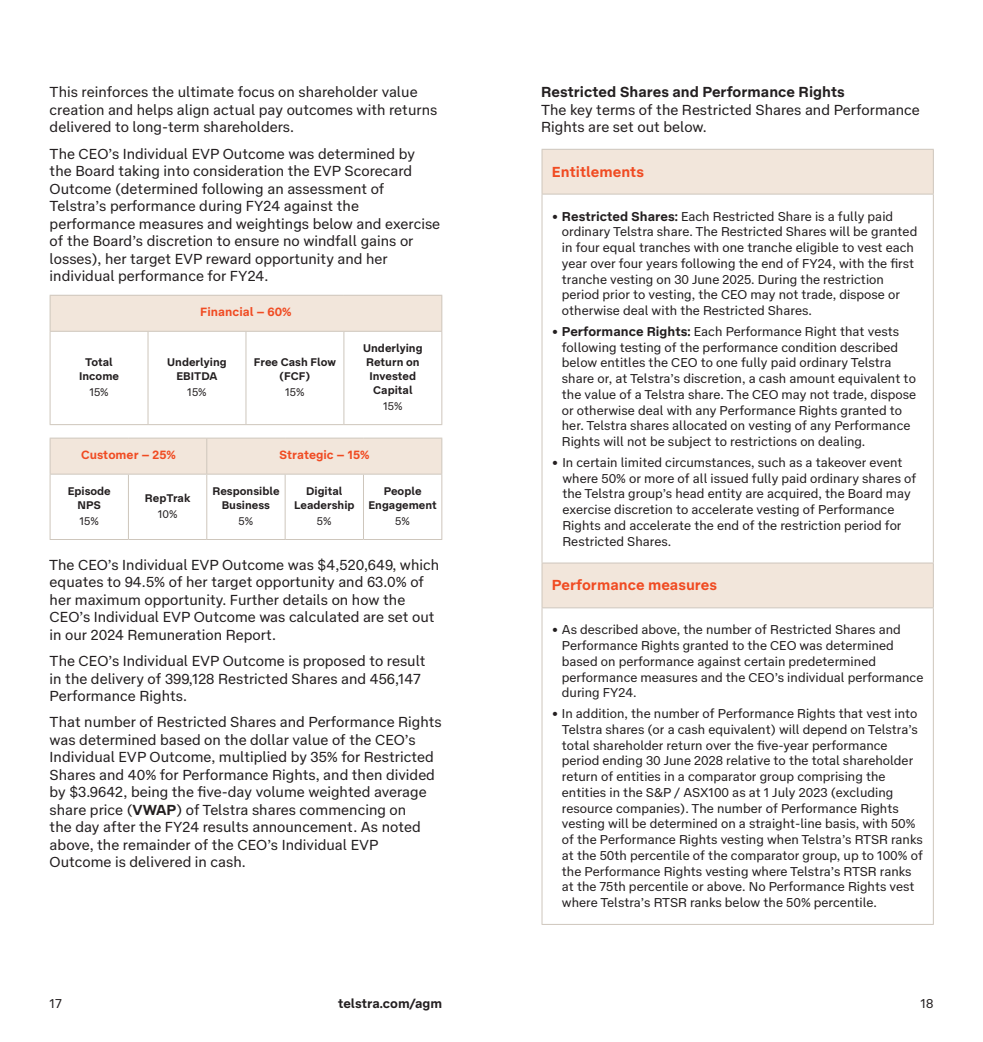
<style>
.page{position:relative;width:983px;height:1042px;background:#fff}
.page>*{position:absolute;margin:0;border:0;box-sizing:border-box;transform-origin:0 0}
.t1{font:14.88px/17.5px "Telstra Text";color:#231f20}
.t2{font:700 14.88px "Telstra Text";color:#231f20}
.t3{font:700 14.88px "Telstra Text";color:#f04b22}
.t4{font:13.12px/15.8px "Telstra Text";color:#231f20}
.t5{font:700 13.12px "Telstra Text";color:#231f20}
.t6{font:700 12.25px "Telstra Text";color:#f04b22}
.t7{font:700 11.38px/14px "Telstra Text";color:#231f20;text-align:center}
.t8{font:11.38px "Telstra Text";color:#231f20}
.s1{font-weight:400}
.s2{font-weight:700}
</style>
<div class="page">
<div style="left:50px;top:295px;width:391px;height:36px;background:#f2e6db"></div>
<svg style="left:148px;top:332px;width:197px;height:92px"></svg>
<hr style="left:50px;top:295px;width:98px;height:1px;background:#cec6bc">
<hr style="left:50px;top:296px;width:1px;height:35px;background:#cec6bc">
<hr style="left:148px;top:295px;width:98px;height:1px;background:#cec6bc">
<hr style="left:246px;top:295px;width:98px;height:1px;background:#cec6bc">
<hr style="left:344px;top:295px;width:98px;height:1px;background:#cec6bc">
<hr style="left:441px;top:296px;width:1px;height:35px;background:#cec6bc">
<hr style="left:50px;top:331px;width:98px;height:1px;background:#cec6bc">
<hr style="left:50px;top:332px;width:1px;height:92px;background:#cec6bc">
<hr style="left:148px;top:331px;width:98px;height:1px;background:#cec6bc">
<hr style="left:147px;top:332px;width:1px;height:92px;background:#cec6bc">
<hr style="left:246px;top:331px;width:98px;height:1px;background:#cec6bc">
<hr style="left:245px;top:332px;width:1px;height:92px;background:#cec6bc">
<hr style="left:344px;top:331px;width:98px;height:1px;background:#cec6bc">
<hr style="left:343px;top:332px;width:1px;height:92px;background:#cec6bc">
<hr style="left:441px;top:332px;width:1px;height:92px;background:#cec6bc">
<hr style="left:50px;top:424px;width:98px;height:1px;background:#cec6bc">
<hr style="left:148px;top:424px;width:98px;height:1px;background:#cec6bc">
<hr style="left:246px;top:424px;width:98px;height:1px;background:#cec6bc">
<hr style="left:344px;top:424px;width:98px;height:1px;background:#cec6bc">
<svg style="left:51px;top:439px;width:390px;height:100px"></svg>
<hr style="left:50px;top:438px;width:78px;height:1px;background:#cec6bc">
<hr style="left:50px;top:438px;width:1px;height:36px;background:#cec6bc">
<hr style="left:128px;top:438px;width:79px;height:1px;background:#cec6bc">
<hr style="left:207px;top:438px;width:78px;height:1px;background:#cec6bc">
<hr style="left:206px;top:438px;width:1px;height:36px;background:#cec6bc">
<hr style="left:285px;top:438px;width:78px;height:1px;background:#cec6bc">
<hr style="left:363px;top:438px;width:79px;height:1px;background:#cec6bc">
<hr style="left:441px;top:438px;width:1px;height:36px;background:#cec6bc">
<hr style="left:50px;top:474px;width:78px;height:1px;background:#cec6bc">
<hr style="left:50px;top:474px;width:1px;height:65px;background:#cec6bc">
<hr style="left:128px;top:474px;width:79px;height:1px;background:#cec6bc">
<hr style="left:128px;top:474px;width:1px;height:65px;background:#cec6bc">
<hr style="left:207px;top:474px;width:78px;height:1px;background:#cec6bc">
<hr style="left:206px;top:474px;width:1px;height:65px;background:#cec6bc">
<hr style="left:285px;top:474px;width:78px;height:1px;background:#cec6bc">
<hr style="left:284px;top:474px;width:1px;height:65px;background:#cec6bc">
<hr style="left:363px;top:474px;width:79px;height:1px;background:#cec6bc">
<hr style="left:363px;top:474px;width:1px;height:65px;background:#cec6bc">
<hr style="left:441px;top:474px;width:1px;height:65px;background:#cec6bc">
<hr style="left:50px;top:539px;width:78px;height:1px;background:#cec6bc">
<hr style="left:128px;top:539px;width:79px;height:1px;background:#cec6bc">
<hr style="left:207px;top:539px;width:78px;height:1px;background:#cec6bc">
<hr style="left:285px;top:539px;width:78px;height:1px;background:#cec6bc">
<hr style="left:363px;top:539px;width:79px;height:1px;background:#cec6bc">
<div style="left:542px;top:150px;width:390px;height:44px;background:#f2e6db"></div>
<svg style="left:542px;top:195px;width:390px;height:729px"></svg>
<hr style="left:541px;top:149px;width:392px;height:1px;background:#cec6bc">
<hr style="left:541px;top:150px;width:1px;height:44px;background:#cec6bc">
<hr style="left:932px;top:150px;width:1px;height:44px;background:#cec6bc">
<hr style="left:541px;top:194px;width:392px;height:1px;background:#cec6bc">
<hr style="left:541px;top:194px;width:1px;height:368px;background:#cec6bc">
<hr style="left:932px;top:194px;width:1px;height:368px;background:#cec6bc">
<hr style="left:541px;top:562px;width:392px;height:1px;background:#cec6bc">
<hr style="left:541px;top:563px;width:1px;height:44px;background:#cec6bc">
<hr style="left:932px;top:563px;width:1px;height:44px;background:#cec6bc">
<hr style="left:541px;top:607px;width:392px;height:1px;background:#cec6bc">
<hr style="left:541px;top:608px;width:1px;height:316px;background:#cec6bc">
<hr style="left:932px;top:608px;width:1px;height:316px;background:#cec6bc">
<hr style="left:541px;top:924px;width:392px;height:1px;background:#cec6bc">
<p class="t1" style="left:50px;top:83px;width:389px">This reinforces the ultimate focus on shareholder value creation and helps align actual pay outcomes with returns delivered to long-term shareholders.</p>
<p class="t1" style="left:50px;top:144px;width:392px">The CEO’s Individual EVP Outcome was determined by the Board taking into consideration the EVP Scorecard Outcome (determined following an assessment of Telstra’s performance during FY24 against the performance measures and weightings below and exercise of the Board’s discretion to ensure no windfall gains or losses), her target EVP reward opportunity and her individual performance for FY24.</p>
<p class="t6" style="left:200px;top:303px;width:93px">Financial – 60%</p>
<p class="t7" style="left:79px;top:354px;width:42px">Total<br>Income</p>
<p class="t8" style="left:89px;top:383px;width:21px">15%</p>
<p class="t7" style="left:167px;top:354px;width:61px">Underlying<br>EBITDA</p>
<p class="t8" style="left:187px;top:383px;width:21px">15%</p>
<p class="t7" style="left:254px;top:354px;width:84px">Free Cash Flow (FCF)</p>
<p class="t8" style="left:285px;top:383px;width:21px">15%</p>
<p class="t7" style="left:363px;top:340px;width:61px">Underlying<br>Return on<br>Invested<br>Capital</p>
<p class="t8" style="left:383px;top:397px;width:21px">15%</p>
<p class="t6" style="left:81px;top:446px;width:96px">Customer – 25%</p>
<p class="t6" style="left:279px;top:446px;width:92px">Strategic – 15%</p>
<p class="t7" style="left:68px;top:483px;width:45px">Episode<br>NPS</p>
<p class="t8" style="left:79px;top:512px;width:21px">15%</p>
<p class="t7" style="left:145px;top:489px;width:47px;line-height:15.8px">RepTrak<br><span class="s1">10%</span></p>
<p class="t7" style="left:212px;top:483px;width:69px">Responsible<br>Business</p>
<p class="t8" style="left:238px;top:512px;width:16px">5%</p>
<p class="t7" style="left:294px;top:483px;width:62px">Digital<br>Leadership</p>
<p class="t8" style="left:317px;top:512px;width:16px">5%</p>
<p class="t7" style="left:368px;top:483px;width:70px">People<br>Engagement</p>
<p class="t8" style="left:395px;top:512px;width:16px">5%</p>
<p class="t1" style="left:49px;top:555px;width:391px">The CEO’s Individual EVP Outcome was $4,520,649, which equates to 94.5% of her target opportunity and 63.0% of her maximum opportunity. Further details on how the CEO’s Individual EVP Outcome was calculated are set out in our 2024 Remuneration Report.</p>
<p class="t1" style="left:50px;top:651px;width:377px">The CEO’s Individual EVP Outcome is proposed to result in the delivery of 399,128 Restricted Shares and 456,147<br>Performance Rights.</p>
<p class="t1" style="left:50px;top:713px;width:393px">That number of Restricted Shares and Performance Rights was determined based on the dollar value of the CEO’s Individual EVP Outcome, multiplied by 35% for Restricted Shares and 40% for Performance Rights, and then divided by $3.9642, being the five-day volume weighted average share price (<span class="s2">VWAP</span>) of Telstra shares commencing on<br>the day after the FY24 results announcement. As noted above, the remainder of the CEO’s Individual EVP Outcome is delivered in cash.</p>
<h4 class="t2" style="left:541px;top:81px;width:305px">Restricted Shares and Performance Rights</h4>
<p class="t1" style="left:541px;top:100px;width:380px">The key terms of the Restricted Shares and Performance<br>Rights are set out below.</p>
<p class="t3" style="left:552px;top:160px;width:93px">Entitlements</p>
<p class="t4" style="left:561px;top:207px;width:357px;text-indent:-10px">• <span class="s2">Restricted Shares:</span> Each Restricted Share is a fully paid ordinary Telstra share. The Restricted Shares will be granted in four equal tranches with one tranche eligible to vest each year over four years following the end of FY24, with the first tranche vesting on 30 June 2025. During the restriction period prior to vesting, the CEO may not trade, dispose or otherwise deal with the Restricted Shares.</p>
<p class="t4" style="left:561px;top:323px;width:355px;text-indent:-10px">• <span class="s2">Performance Rights:</span> Each Performance Right that vests following testing of the performance condition described below entitles the CEO to one fully paid ordinary Telstra share or, at Telstra’s discretion, a cash amount equivalent to the value of a Telstra share. The CEO may not trade, dispose or otherwise deal with any Performance Rights granted to her. Telstra shares allocated on vesting of any Performance Rights will not be subject to restrictions on dealing.</p>
<p class="t4" style="left:562px;top:454px;width:355px;text-indent:-10px">• In certain limited circumstances, such as a takeover event where 50% or more of all issued fully paid ordinary shares of the Telstra group’s head entity are acquired, the Board may exercise discretion to accelerate vesting of Performance Rights and accelerate the end of the restriction period for Restricted Shares.</p>
<p class="t3" style="left:552px;top:574px;width:166px">Performance measures</p>
<p class="t4" style="left:561px;top:621px;width:363px;text-indent:-10px">• As described above, the number of Restricted Shares and Performance Rights granted to the CEO was determined based on performance against certain predetermined performance measures and the CEO’s individual performance during FY24.</p>
<p class="t4" style="left:561px;top:705px;width:362px;text-indent:-10px">• In addition, the number of Performance Rights that vest into Telstra shares (or a cash equivalent) will depend on Telstra’s total shareholder return over the five-year performance period ending 30 June 2028 relative to the total shareholder return of entities in a comparator group comprising the entities in the S&amp;P / ASX100 as at 1 July 2023 (excluding resource companies). The number of Performance Rights vesting will be determined on a straight-line basis, with 50% of the Performance Rights vesting when Telstra’s RTSR ranks at the 50th percentile of the comparator group, up to 100% of the Performance Rights vesting where Telstra’s RTSR ranks at the 75th percentile or above. No Performance Rights vest where Telstra’s RTSR ranks below the 50% percentile.</p>
<p class="t4" style="left:50px;top:994px;width:14px">17</p>
<p class="t5" style="left:338px;top:993px;width:106px">telstra.com/agm</p>
<p class="t4" style="left:920px;top:994px;width:14px">18</p>
</div>
